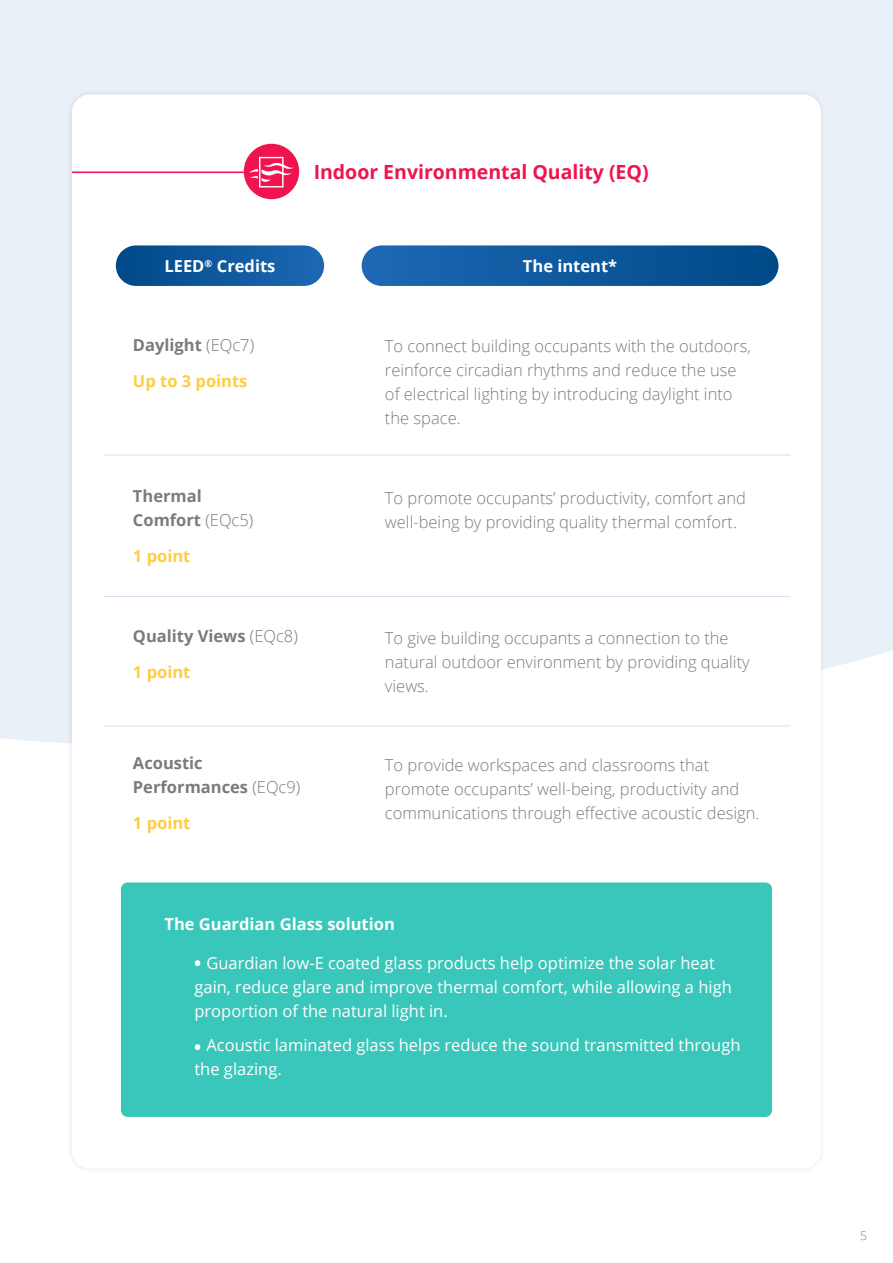
<style>
.page{position:relative;width:893px;height:1263px;background:#fff}
.page>*{position:absolute;margin:0;border:0;box-sizing:border-box;transform-origin:0 0}
.t1{font:700 19.5px "Open Sans";color:#ef144f}
.t2{font:300 16.5px/24px "Open Sans";color:#7b7c78}
.t3{font:16.5px/24px "Open Sans";color:#fff}
.t4{font:700 16.5px/24px "Open Sans";color:#7b7c78}
.t5{font:700 16.5px "Open Sans";color:#fff}
.t6{font:700 16.5px/36px "Open Sans";color:#ffcc42}
.t7{font:300 12px "Open Sans";color:#7b7c78}
.s1{color:#7b7c78}
.s2{font-weight:300;color:#7b7c78}
.s3{font-weight:300}
.s4{color:#ffcc42}
.s5{font-weight:800}
</style>
<div class="page">
<div style="left:0;top:0;width:893px;height:562px;background:#eaf0f7"></div>
<svg style="left:0;top:562px;width:893px;height:181px;fill:#eaf0f7"></svg>
<div style="left:67px;top:89px;width:759px;height:1084px;background:#000;opacity:.1"></div>
<div style="left:72px;top:94px;width:749px;height:1075px;background:#fff;border-radius:18px"></div>
<div style="left:116px;top:245px;width:208px;height:41px;background:linear-gradient(to right,#004987,#1e68b4);border-radius:20px"></div>
<div style="left:362px;top:245px;width:416px;height:41px;background:linear-gradient(to right,#1e68b5,#004987);border-radius:20px"></div>
<div style="left:121px;top:882px;width:651px;height:235px;background:#38c7ba;border-radius:7px"></div>
<div style="left:244px;top:144px;width:55px;height:55px;background:#ef144f;border-radius:50%"></div>
<svg style="left:249px;top:157px;width:45px;height:30px"></svg>
<hr style="left:104px;top:455px;width:687px;height:1px;background:#1e68b5">
<hr style="left:104px;top:596px;width:687px;height:1px;background:#1e68b5">
<hr style="left:104px;top:726px;width:687px;height:1px;background:#1e68b5">
<hr style="left:72px;top:171px;width:172px;height:2px;background:#ef144f">
<p class="t1" style="left:314px;top:158px;width:336px">Indoor Environmental Quality (EQ)</p>
<p class="t5" style="left:165px;top:254px;width:112px">LEED<sup>®</sup> Credits</p>
<p class="t5" style="left:523px;top:254px;width:96px">The intent*</p>
<p class="t6" style="left:133px;top:326px;width:123px"><span class="s1">Daylight</span> <span class="s2">(EQc7)<br></span>Up to 3 points</p>
<p class="t4" style="left:133px;top:484px;width:122px">Thermal<br>Comfort <span class="s3">(EQc5)</span></p>
<p class="t6" style="left:133px;top:538px;width:59px">1 point</p>
<p class="t4" style="left:133px;top:618px;width:166px;line-height:36px">Quality Views <span class="s3">(EQc8)<br></span><span class="s4">1 point</span></p>
<p class="t4" style="left:133px;top:751px;width:169px">Acoustic<br>Performances <span class="s3">(EQc9)</span></p>
<p class="t6" style="left:133px;top:805px;width:59px">1 point</p>
<p class="t2" style="left:385px;top:333px;width:367px">To connect building occupants with the outdoors, reinforce circadian rhythms and reduce the use of electrical lighting by introducing daylight into the space.</p>
<p class="t2" style="left:385px;top:486px;width:362px">To promote occupants’ productivity, comfort and well-being by providing quality thermal comfort.</p>
<p class="t2" style="left:385px;top:626px;width:366px">To give building occupants a connection to the natural outdoor environment by providing quality views.</p>
<p class="t2" style="left:385px;top:753px;width:376px">To provide workspaces and classrooms that promote occupants’ well-being, productivity and communications through effective acoustic design.</p>
<p class="t5" style="left:164px;top:913px;width:232px">The Guardian Glass solution</p>
<p class="t3" style="left:194px;top:950px;width:539px"><span class="s5">•</span> Guardian low-E coated glass products help optimize the solar heat gain, reduce glare and improve thermal comfort, while allowing a high proportion of the natural light in.</p>
<p class="t3" style="left:194px;top:1032px;width:548px"><span class="s5">•</span> Acoustic laminated glass helps reduce the sound transmitted through the glazing.</p>
<p class="t7" style="left:860px;top:1227px;width:8px">5</p>
</div>
